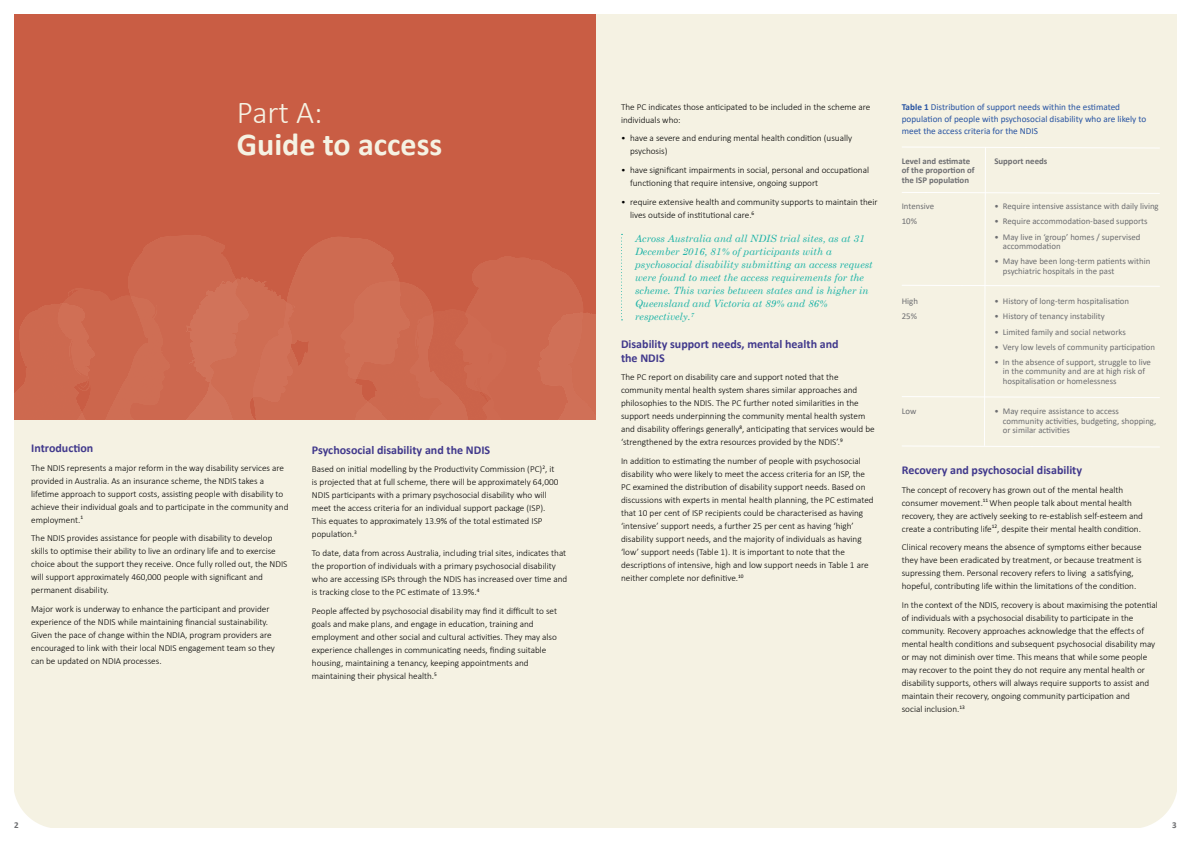
<style>
.page{position:relative;width:1191px;height:842px;background:#fff}
.page>*{position:absolute;margin:0;border:0;box-sizing:border-box;transform-origin:0 0}
.t1{font:700 32px "Calibri";color:#f5f2e3}
.t2{font:300 32px "Calibri";color:#f5f2e3}
.t3{font:700 12px/14px "Calibri";color:#41398c}
.t4{font:italic 10px/13px "Century Schoolbook";color:#20b4a8}
.t5{font:300 9.2px/13px "Calibri";color:#000}
.t6{font:9.2px/12px "Calibri";color:#2854a2}
.t7{font:700 9px "Calibri";color:#6d6e71}
.t8{font:8.8px/9.5px "Calibri";color:#6d6e71}
.t9{font:700 8.8px/9.5px "Calibri";color:#6d6e71}
.s1{font-weight:700}
</style>
<div class="page">
<div style="left:14px;top:420px;width:581px;height:408px;background:#f5f2e3"></div>
<div style="left:595px;top:14px;width:581px;height:814px;background:#f5f2e3"></div>
<img style="left:14px;top:14px;width:581px;height:406px">
<svg style="left:621px;top:234px;width:1px;height:86px"></svg>
<div style="left:900px;top:146px;width:260px;height:302px;background:#f5f2e3"></div>
<svg style="left:1131px;top:782px;width:46px;height:46px"></svg>
<svg style="left:14px;top:782px;width:46px;height:46px"></svg>
<h1 class="t2" style="left:237px;top:93px;width:87px">Part A:</h1>
<h1 class="t1" style="left:237px;top:122px;width:207px">Guide to access</h1>
<h2 class="t3" style="left:31px;top:441px;width:64px">Introduction</h2>
<p class="t5" style="left:31px;top:461px;width:259px">The NDIS represents a major reform in the way disability services are provided in Australia. As an insurance scheme, the NDIS takes a lifetime approach to support costs, assisting people with disability to achieve their individual goals and to participate in the community and employment.<sup>1</sup></p>
<p class="t5" style="left:31px;top:532px;width:258px">The NDIS provides assistance for people with disability to develop skills to optimise their ability to live an ordinary life and to exercise choice about the support they receive. Once fully rolled out, the NDIS will support approximately 460,000 people with significant and permanent disability.</p>
<p class="t5" style="left:31px;top:602px;width:245px">Major work is underway to enhance the participant and provider experience of the NDIS while maintaining financial sustainability.<br>Given the pace of change within the NDIA, program providers are encouraged to link with their local NDIS engagement team so they can be updated on NDIA processes.</p>
<h2 class="t3" style="left:312px;top:443px;width:180px">Psychosocial disability and the NDIS</h2>
<p class="t5" style="left:312px;top:463px;width:248px">Based on initial modelling by the Productivity Commission (PC)<sup>2</sup>, it is projected that at full scheme, there will be approximately 64,000<br>NDIS participants with a primary psychosocial disability who will meet the access criteria for an individual support package (ISP).<br>This equates to approximately 13.9% of the total estimated ISP population.<sup>3</sup></p>
<p class="t5" style="left:312px;top:546px;width:257px">To date, data from across Australia, including trial sites, indicates that the proportion of individuals with a primary psychosocial disability who are accessing ISPs through the NDIS has increased over time and is tracking close to the PC estimate of 13.9%.<sup>4</sup></p>
<p class="t5" style="left:312px;top:604px;width:247px">People affected by psychosocial disability may find it difficult to set goals and make plans, and engage in education, training and employment and other social and cultural activities. They may also experience challenges in communicating needs, finding suitable housing, maintaining a tenancy, keeping appointments and maintaining their physical health.<sup>5</sup></p>
<p class="t5" style="left:621px;top:100px;width:251px">The PC indicates those anticipated to be included in the scheme are individuals who:</p>
<p class="t5" style="left:630px;top:132px;width:224px;text-indent:-9px">• have a severe and enduring mental health condition (usually psychosis)</p>
<p class="t5" style="left:630px;top:163px;width:240px;text-indent:-9px">• have significant impairments in social, personal and occupational functioning that require intensive, ongoing support</p>
<p class="t5" style="left:630px;top:195px;width:249px;text-indent:-9px">• require extensive health and community supports to maintain their lives outside of institutional care.<sup>6</sup></p>
<p class="t4" style="left:635px;top:231px;width:239px">Across Australia and all NDIS trial sites, as at 31<br>December 2016, 81% of participants with a psychosocial disability submitting an access request were found to meet the access requirements for the scheme. This varies between states and is higher in Queensland and Victoria at 89% and 86% respectively.<sup>7</sup></p>
<h2 class="t3" style="left:621px;top:336px;width:219px">Disability support needs, mental health and the NDIS</h2>
<p class="t5" style="left:621px;top:371px;width:255px">The PC report on disability care and support noted that the community mental health system shares similar approaches and philosophies to the NDIS. The PC further noted similarities in the support needs underpinning the community mental health system and disability offerings generally<sup>8</sup>, anticipating that services would be ‘strengthened by the extra resources provided by the NDIS’.<sup>9</sup></p>
<p class="t5" style="left:621px;top:454px;width:254px">In addition to estimating the number of people with psychosocial disability who were likely to meet the access criteria for an ISP, the PC examined the distribution of disability support needs. Based on discussions with experts in mental health planning, the PC estimated that 10 per cent of ISP recipients could be characterised as having ‘intensive’ support needs, a further 25 per cent as having ‘high’ disability support needs, and the majority of individuals as having ‘low’ support needs (Table 1). It is important to note that the descriptions of intensive, high and low support needs in Table 1 are neither complete nor definitive.<sup>10</sup></p>
<h2 class="t3" style="left:901px;top:463px;width:182px">Recovery and psychosocial disability</h2>
<p class="t6" style="left:901px;top:100px;width:246px"><span class="s1">Table 1</span> Distribution of support needs within the estimated population of people with psychosocial disability who are likely to meet the access criteria for the NDIS</p>
<p class="t9" style="left:901px;top:156px;width:74px">Level and estimate of the proportion of the ISP population</p>
<p class="t8" style="left:901px;top:199px;width:34px;line-height:15.2px">Intensive<br>10%</p>
<p class="t9" style="left:994px;top:156px;width:55px">Support needs</p>
<p class="t8" style="left:994px;top:201px;width:166px">• Require intensive assistance with daily living</p>
<p class="t8" style="left:994px;top:217px;width:155px">• Require accommodation-based supports</p>
<p class="t8" style="left:1002px;top:232px;width:139px;text-indent:-9px">• May live in ‘group’ homes / supervised accommodation</p>
<p class="t8" style="left:1002px;top:256px;width:149px;text-indent:-9px">• May have been long-term patients within psychiatric hospitals in the past</p>
<p class="t8" style="left:994px;top:296px;width:136px">• History of long-term hospitalisation</p>
<p class="t8" style="left:994px;top:311px;width:112px">• History of tenancy instability</p>
<p class="t8" style="left:994px;top:327px;width:133px">• Limited family and social networks</p>
<p class="t8" style="left:994px;top:342px;width:162px">• Very low levels of community participation</p>
<p class="t8" style="left:1002px;top:357px;width:150px;text-indent:-9px">• In the absence of support, struggle to live in the community and are at high risk of hospitalisation or homelessness</p>
<p class="t8" style="left:1002px;top:406px;width:155px;text-indent:-9px">• May require assistance to access community activities, budgeting, shopping, or similar activities</p>
<p class="t8" style="left:901px;top:293px;width:18px;line-height:15.2px">High<br>25%</p>
<p class="t8" style="left:901px;top:406px;width:16px">Low</p>
<p class="t5" style="left:901px;top:483px;width:243px">The concept of recovery has grown out of the mental health consumer movement.<sup>11</sup> When people talk about mental health recovery, they are actively seeking to re-establish self-esteem and create a contributing life<sup>12</sup>, despite their mental health condition.</p>
<p class="t5" style="left:901px;top:540px;width:241px">Clinical recovery means the absence of symptoms either because they have been eradicated by treatment, or because treatment is supressing them. Personal recovery refers to living a satisfying, hopeful, contributing life within the limitations of the condition.</p>
<p class="t5" style="left:901px;top:598px;width:257px">In the context of the NDIS, recovery is about maximising the potential of individuals with a psychosocial disability to participate in the community. Recovery approaches acknowledge that the effects of mental health conditions and subsequent psychosocial disability may or may not diminish over time. This means that while some people may recover to the point they do not require any mental health or disability supports, others will always require supports to assist and maintain their recovery, ongoing community participation and<br>social inclusion.<sup>13</sup></p>
<p class="t7" style="left:14px;top:818px;width:6px">2</p>
<p class="t7" style="left:1172px;top:818px;width:6px">3</p>
</div>
